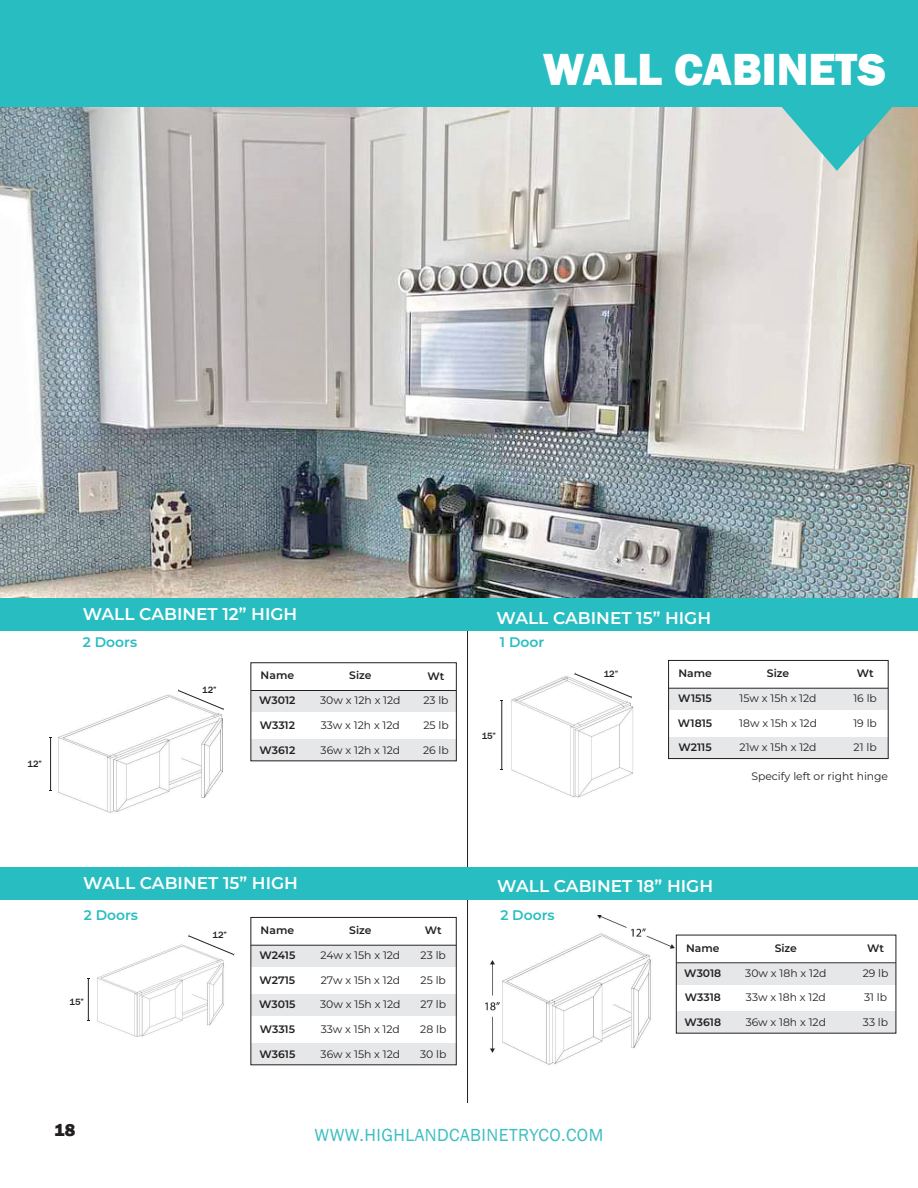
<style>
.page{position:relative;width:918px;height:1188px;background:#fff}
.page>*{position:absolute;margin:0;border:0;box-sizing:border-box;transform-origin:0 0}
.t1{font:800 46.35px "Franklin Gothic";color:#fff}
.t2{font:18px "Franklin Gothic";letter-spacing:.025em;color:#3ebec1}
.t3{font:800 18px "Franklin Gothic";color:#231f20}
.t4{font:600 16.95px "Montserrat";color:#fff}
.t5{font:600 13.95px "Montserrat";color:#28bec1}
.t6{font:10.8px "Montserrat";color:#231f20}
.t7{font:600 10.8px "Montserrat";color:#231f20}
.t8{font:500 9.3px "Franklin Gothic";letter-spacing:.01em;color:#231f20}
</style>
<div class="page">
<img style="left:0;top:107px;width:918px;height:491px">
<hr style="left:467px;top:597px;width:1px;height:512px;background:#231f20">
<img style="left:58px;top:691px;width:166px;height:122px">
<div style="left:0;top:598px;width:918px;height:33px;background:#28bec1"></div>
<div style="left:0;top:868px;width:918px;height:32px;background:#28bec1"></div>
<div style="left:0;top:0;width:918px;height:107px;background:#28bec1"></div>
<div style="left:669px;top:737px;width:219px;height:22px;background:#e6e7e9"></div>
<div style="left:669px;top:689px;width:219px;height:21px;background:#e6e7e9"></div>
<div style="left:668px;top:660px;width:220px;height:99px;border:1px solid #231f20"></div>
<hr style="left:669px;top:688px;width:219px;height:1px;background:#231f20">
<div style="left:251px;top:739px;width:205px;height:22px;background:#e6e7e9"></div>
<div style="left:251px;top:691px;width:205px;height:21px;background:#e6e7e9"></div>
<div style="left:250px;top:662px;width:207px;height:99px;border:1px solid #231f20"></div>
<hr style="left:251px;top:690px;width:205px;height:1px;background:#231f20">
<div style="left:251px;top:1043px;width:205px;height:22px;background:#e6e7e9"></div>
<div style="left:251px;top:994px;width:205px;height:22px;background:#e6e7e9"></div>
<div style="left:251px;top:946px;width:205px;height:21px;background:#e6e7e9"></div>
<div style="left:250px;top:917px;width:207px;height:148px;border:1px solid #231f20"></div>
<hr style="left:251px;top:945px;width:205px;height:1px;background:#231f20">
<img style="left:485px;top:915px;width:189px;height:150px">
<div style="left:676px;top:1012px;width:220px;height:21px;background:#e6e7e9"></div>
<div style="left:676px;top:964px;width:220px;height:21px;background:#e6e7e9"></div>
<hr style="left:676px;top:963px;width:220px;height:1px;background:#231f20">
<svg style="left:782px;top:107px;width:110px;height:64px;background:#7dc5c1"></svg>
<svg style="left:178px;top:689px;width:46px;height:21px"></svg>
<hr style="left:50px;top:737px;width:1px;height:54px;background:#231f20">
<img style="left:511px;top:676px;width:123px;height:122px">
<svg style="left:572px;top:672px;width:62px;height:40px"></svg>
<hr style="left:502px;top:701px;width:1px;height:69px;background:#231f20">
<hr style="left:88px;top:978px;width:1px;height:42px;background:#231f20">
<img style="left:97px;top:944px;width:127px;height:93px">
<svg style="left:188px;top:934px;width:47px;height:28px"></svg>
<div style="left:438px;top:1104px;width:44px;height:42px;background:#fff"></div>
<p class="t1" style="left:543px;top:39px;width:345px">WALL CABINETS</p>
<p class="t8" style="left:28px;top:758px;width:16px">12”</p>
<p class="t4" style="left:83px;top:602px;width:216px">WALL CABINET 12” HIGH</p>
<p class="t4" style="left:497px;top:606px;width:216px">WALL CABINET 15” HIGH</p>
<p class="t5" style="left:83px;top:632px;width:56px">2 Doors</p>
<p class="t5" style="left:500px;top:632px;width:46px">1 Door</p>
<p class="t8" style="left:202px;top:684px;width:16px">12”</p>
<p class="t7" style="left:261px;top:668px;width:35px">Name</p>
<p class="t7" style="left:259px;top:693px;width:38px">W3012</p>
<p class="t7" style="left:260px;top:717px;width:37px">W3312</p>
<p class="t7" style="left:259px;top:742px;width:37px">W3612</p>
<p class="t7" style="left:349px;top:668px;width:24px">Size</p>
<p class="t6" style="left:320px;top:693px;width:82px">30w x 12h x 12d</p>
<p class="t6" style="left:321px;top:718px;width:81px">33w x 12h x 12d</p>
<p class="t6" style="left:321px;top:742px;width:81px">36w x 12h x 12d</p>
<p class="t7" style="left:428px;top:668px;width:18px">Wt</p>
<p class="t6" style="left:423px;top:693px;width:27px">23 lb</p>
<p class="t6" style="left:423px;top:718px;width:27px">25 lb</p>
<p class="t6" style="left:423px;top:742px;width:27px">26 lb</p>
<p class="t8" style="left:482px;top:730px;width:16px">15”</p>
<p class="t8" style="left:604px;top:668px;width:16px">12”</p>
<p class="t7" style="left:678px;top:666px;width:35px">Name</p>
<p class="t7" style="left:678px;top:690px;width:35px">W1515</p>
<p class="t7" style="left:678px;top:715px;width:36px">W1815</p>
<p class="t7" style="left:678px;top:740px;width:35px">W2115</p>
<p class="t7" style="left:767px;top:666px;width:24px">Size</p>
<p class="t6" style="left:740px;top:691px;width:78px">15w x 15h x 12d</p>
<p class="t6" style="left:739px;top:715px;width:79px">18w x 15h x 12d</p>
<p class="t6" style="left:740px;top:740px;width:79px">21w x 15h x 12d</p>
<p class="t7" style="left:857px;top:666px;width:18px">Wt</p>
<p class="t6" style="left:853px;top:691px;width:25px">16 lb</p>
<p class="t6" style="left:853px;top:715px;width:25px">19 lb</p>
<p class="t6" style="left:854px;top:740px;width:25px">21 lb</p>
<p class="t6" style="left:751px;top:769px;width:138px">Specify left or right hinge</p>
<p class="t4" style="left:83px;top:871px;width:216px">WALL CABINET 15” HIGH</p>
<p class="t7" style="left:261px;top:923px;width:35px">Name</p>
<p class="t7" style="left:259px;top:947px;width:37px">W2415</p>
<p class="t7" style="left:260px;top:972px;width:37px">W2715</p>
<p class="t7" style="left:259px;top:997px;width:38px">W3015</p>
<p class="t7" style="left:260px;top:1022px;width:37px">W3315</p>
<p class="t7" style="left:259px;top:1046px;width:37px">W3615</p>
<p class="t4" style="left:497px;top:874px;width:217px">WALL CABINET 18” HIGH</p>
<p class="t5" style="left:84px;top:905px;width:56px">2 Doors</p>
<p class="t5" style="left:500px;top:905px;width:56px">2 Doors</p>
<p class="t7" style="left:349px;top:923px;width:24px">Size</p>
<p class="t6" style="left:320px;top:948px;width:81px">24w x 15h x 12d</p>
<p class="t6" style="left:321px;top:972px;width:81px">27w x 15h x 12d</p>
<p class="t6" style="left:320px;top:997px;width:82px">30w x 15h x 12d</p>
<p class="t6" style="left:321px;top:1022px;width:81px">33w x 15h x 12d</p>
<p class="t6" style="left:321px;top:1046px;width:81px">36w x 15h x 12d</p>
<p class="t7" style="left:425px;top:923px;width:18px">Wt</p>
<p class="t6" style="left:421px;top:948px;width:27px">23 lb</p>
<p class="t6" style="left:421px;top:972px;width:27px">25 lb</p>
<p class="t6" style="left:421px;top:997px;width:27px">27 lb</p>
<p class="t6" style="left:420px;top:1022px;width:28px">28 lb</p>
<p class="t6" style="left:420px;top:1047px;width:28px">30 lb</p>
<p class="t8" style="left:213px;top:930px;width:16px">12”</p>
<p class="t7" style="left:686px;top:940px;width:35px">Name</p>
<p class="t7" style="left:684px;top:965px;width:39px">W3018</p>
<p class="t7" style="left:685px;top:990px;width:38px">W3318</p>
<p class="t7" style="left:684px;top:1014px;width:38px">W3618</p>
<p class="t8" style="left:70px;top:996px;width:16px">15”</p>
<p class="t7" style="left:775px;top:940px;width:24px">Size</p>
<p class="t6" style="left:745px;top:965px;width:83px">30w x 18h x 12d</p>
<p class="t6" style="left:746px;top:990px;width:81px">33w x 18h x 12d</p>
<p class="t6" style="left:746px;top:1015px;width:82px">36w x 18h x 12d</p>
<h2 class="t3" style="left:54px;top:1119px;width:23px">18</h2>
<p class="t2" style="left:315px;top:1123px;width:290px">WWW.HIGHLANDCABINETRYCO.COM</p>
<p class="t7" style="left:867px;top:940px;width:18px">Wt</p>
<p class="t6" style="left:863px;top:965px;width:27px">29 lb</p>
<p class="t6" style="left:864px;top:990px;width:25px">31 lb</p>
<p class="t6" style="left:863px;top:1015px;width:27px">33 lb</p>
</div>
